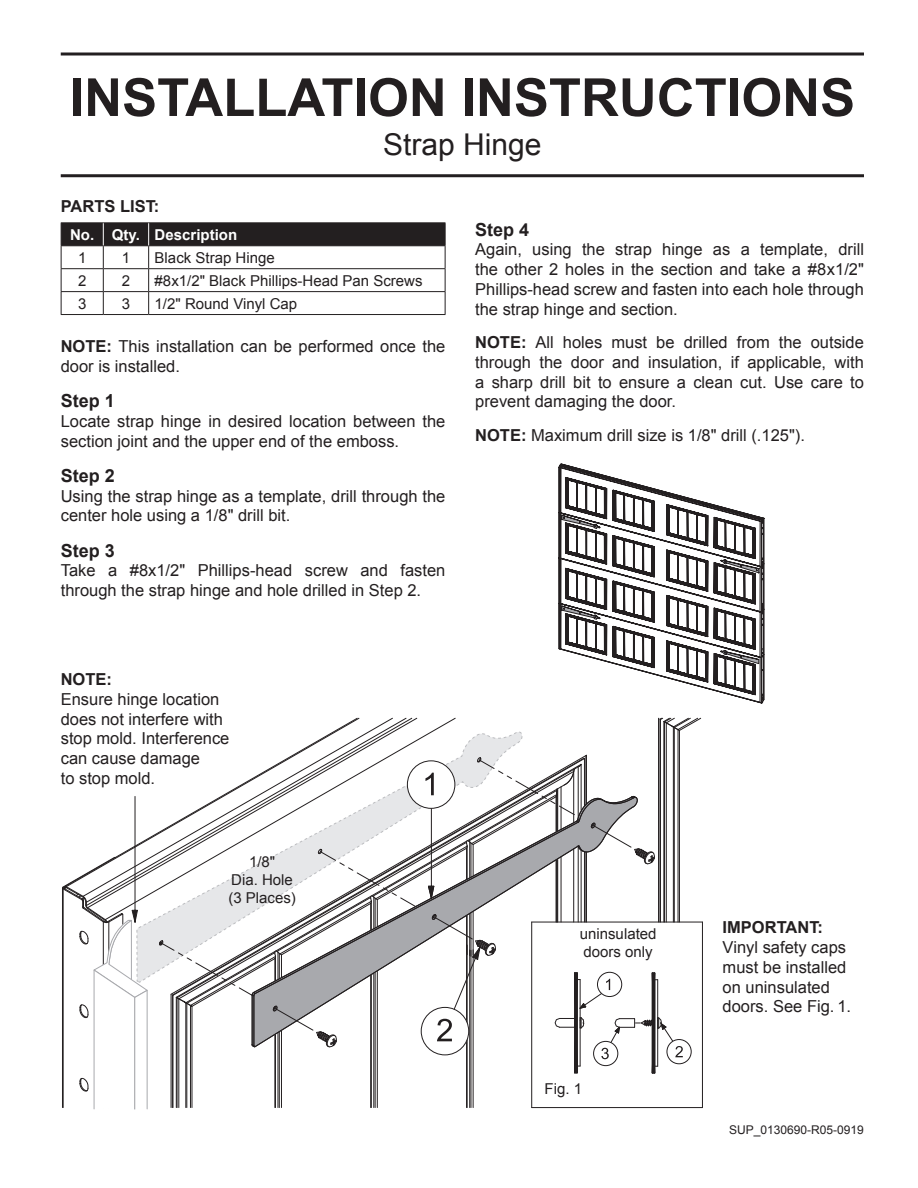
<style>
.page{position:relative;width:918px;height:1188px;background:#fff}
.page>*{position:absolute;margin:0;border:0;box-sizing:border-box;transform-origin:0 0}
.t1{font:700 52.5px "Arial";color:#231f20}
.t2{font:30px "Arial";color:#231f20}
.t3{font:700 18px "Arial";color:#231f20}
.t4{font:16.5px/19.8px "Arial";color:#231f20}
.t5{font:700 16.5px "Arial";color:#231f20}
.t6{font:15px/18px "Arial";color:#231f20;text-align:center}
.t7{font:700 15px "Arial";color:#fff}
.t8{font:12px "Arial";color:#231f20}
.s1{font-weight:700}
</style>
<div class="page">
<svg style="left:61px;top:52px;width:803px;height:4px;background:#595657"></svg>
<hr style="left:61px;top:174px;width:803px;height:3px;background:#231f20">
<hr style="left:61px;top:222px;width:42px;height:1px;background:#231f20">
<hr style="left:103px;top:222px;width:46px;height:1px;background:#231f20">
<hr style="left:149px;top:222px;width:297px;height:1px;background:#231f20">
<hr style="left:61px;top:314px;width:42px;height:1px;background:#231f20">
<hr style="left:103px;top:314px;width:46px;height:1px;background:#231f20">
<hr style="left:149px;top:314px;width:297px;height:1px;background:#231f20">
<svg style="left:61px;top:223px;width:385px;height:91px"></svg>
<hr style="left:702px;top:922px;width:1px;height:186px;background:#231f20">
<svg style="left:62px;top:796px;width:86px;height:313px"></svg>
<svg style="left:159px;top:717px;width:543px;height:392px"></svg>
<svg style="left:558px;top:463px;width:207px;height:241px"></svg>
<h1 class="t1" style="left:70px;top:63px;width:787px">INSTALLATION INSTRUCTIONS</h1>
<h2 class="t2" style="left:383px;top:125px;width:160px">Strap Hinge</h2>
<p class="t5" style="left:61px;top:195px;width:100px">PARTS LIST:</p>
<p class="t7" style="left:70px;top:225px;width:169px">No. Qty. Description</p>
<p class="t6" style="left:78px;top:249px;width:10px">1</p>
<p class="t6" style="left:122px;top:249px;width:10px">1</p>
<p class="t6" style="left:155px;top:249px;width:122px">Black Strap Hinge</p>
<p class="t6" style="left:78px;top:272px;width:10px">2</p>
<p class="t6" style="left:122px;top:272px;width:10px">2</p>
<p class="t6" style="left:155px;top:272px;width:269px">#8x1/2" Black Phillips-Head Pan Screws</p>
<p class="t6" style="left:78px;top:294px;width:10px">3</p>
<p class="t6" style="left:122px;top:294px;width:10px">3</p>
<p class="t6" style="left:155px;top:294px;width:144px">1/2" Round Vinyl Cap</p>
<p class="t4" style="left:61px;top:337px;width:386px"><span class="s1">NOTE:</span> This installation can be performed once the door is installed.</p>
<p class="t3" style="left:61px;top:389px;width:56px">Step 1</p>
<p class="t4" style="left:61px;top:411px;width:386px">Locate strap hinge in desired location between the section joint and the upper end of the emboss.</p>
<p class="t3" style="left:61px;top:464px;width:56px">Step 2</p>
<p class="t4" style="left:61px;top:486px;width:386px">Using the strap hinge as a template, drill through the center hole using a 1/8" drill bit.</p>
<p class="t3" style="left:61px;top:538px;width:56px">Step 3</p>
<p class="t4" style="left:61px;top:561px;width:386px">Take a #8x1/2" Phillips-head screw and fasten through the strap hinge and hole drilled in Step 2.</p>
<p class="t5" style="left:61px;top:668px;width:53px">NOTE:</p>
<p class="t4" style="left:61px;top:689px;width:170px">Ensure hinge location does not interfere with stop mold. Interference can cause damage<br>to stop mold.</p>
<p class="t6" style="left:228px;top:853px;width:69px">1/8"<br>Dia. Hole (3 Places)</p>
<p class="t3" style="left:475px;top:217px;width:56px">Step 4</p>
<p class="t4" style="left:475px;top:240px;width:390px;text-align:justify">Again, using the strap hinge as a template, drill the other 2 holes in the section and take a #8x1/2" Phillips-head screw and fasten into each hole through the strap hinge and section.</p>
<p class="t4" style="left:475px;top:333px;width:390px;text-align:justify"><span class="s1">NOTE:</span> All holes must be drilled from the outside through the door and insulation, if applicable, with a sharp drill bit to ensure a clean cut. Use care to prevent damaging the door.</p>
<p class="t4" style="left:475px;top:425px;width:331px"><span class="s1">NOTE:</span> Maximum drill size is 1/8" drill (.125").</p>
<p class="t6" style="left:580px;top:925px;width:78px;text-align:left">uninsulated doors only</p>
<p class="t6" style="left:545px;top:1080px;width:39px">Fig. 1</p>
<p class="t5" style="left:723px;top:917px;width:102px">IMPORTANT:</p>
<p class="t4" style="left:723px;top:938px;width:130px">Vinyl safety caps must be installed on uninsulated doors. See Fig. 1.</p>
<p class="t8" style="left:729px;top:1122px;width:136px">SUP_0130690-R05-0919</p>
</div>
